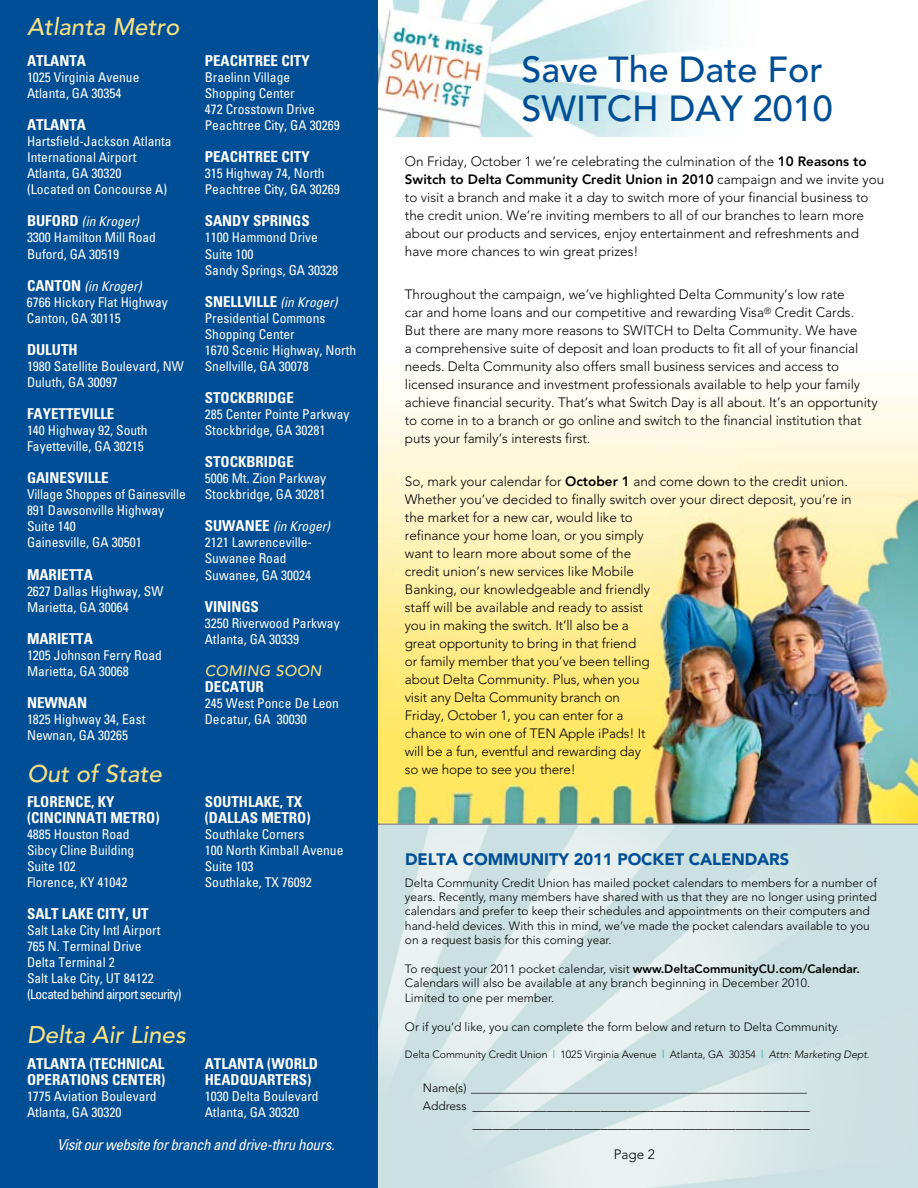
<style>
.page{position:relative;width:918px;height:1188px;background:#fff}
.page>*{position:absolute;margin:0;border:0;box-sizing:border-box;transform-origin:0 0}
.t1{font:500 36px/39px "Avenir";color:#004e95}
.t2{font:italic 500 24px "Avenir";color:#f6e085}
.t3{font:900 16.5px "Avenir";letter-spacing:-.005em;color:#004e95}
.t4{font:700 condensed 15px/16px "Univers";color:#fff}
.t5{font:italic condensed 15px "Univers";letter-spacing:-.03em;color:#fff}
.t6{font:italic 500 15px "Avenir";letter-spacing:.16em;color:#f6e085}
.t7{font:300 13.5px/18px "Avenir";color:#000}
.t8{font:condensed 13.5px/16px "Univers";color:#fff}
.t9{font:300 12px/14.4px "Avenir";color:#000}
.t10{font:300 10.5px "Avenir";letter-spacing:-.005em;color:#000}
.s1{font-weight:700;font-size:15px}
.s2{font-style:italic}
.s3{font-weight:400;font-style:italic;font-size:13.5px}
.s4{font-weight:800}
.s5{color:#0097a5}
.s6{font-size:12px}
</style>
<div class="page">
<img style="left:378px;top:825px;width:540px;height:363px">
<img style="left:378px;top:377px;width:540px;height:447px">
<img style="left:378px;top:0;width:332px;height:136px">
<div style="left:0;top:0;width:378px;height:1188px;background:#004e95"></div>
<hr style="left:378px;top:824px;width:540px;height:1px;background:#939598">
<h2 class="t2" style="left:27px;top:13px;width:154px">Atlanta Metro</h2>
<p class="t4" style="left:27px;top:53px;width:60px">ATLANTA</p>
<p class="t8" style="left:27px;top:69px;width:114px">1025 Virginia Avenue<br>Atlanta, GA 30354</p>
<p class="t4" style="left:27px;top:117px;width:60px">ATLANTA</p>
<p class="t8" style="left:27px;top:133px;width:146px">Hartsfield-Jackson Atlanta<br>International Airport<br>Atlanta, GA 30320 (Located on Concourse A)</p>
<p class="t8" style="left:27px;top:213px;width:130px"><span class="s1">BUFORD</span> <span class="s2">(in Kroger)<br></span>3300 Hamilton Mill Road<br>Buford, GA 30519</p>
<p class="t8" style="left:27px;top:278px;width:142px"><span class="s1">CANTON</span> <span class="s2">(in Kroger)<br></span>6766 Hickory Flat Highway<br>Canton, GA 30115</p>
<p class="t4" style="left:27px;top:341px;width:52px">DULUTH</p>
<p class="t8" style="left:27px;top:358px;width:158px">1980 Satellite Boulevard, NW<br>Duluth, GA 30097</p>
<p class="t4" style="left:27px;top:406px;width:89px">FAYETTEVILLE</p>
<p class="t8" style="left:27px;top:422px;width:122px">140 Highway 92, South<br>Fayetteville, GA 30215</p>
<p class="t4" style="left:27px;top:470px;width:83px">GAINESVILLE</p>
<p class="t8" style="left:27px;top:486px;width:160px">Village Shoppes of Gainesville<br>891 Dawsonville Highway<br>Suite 140<br>Gainesville, GA 30501</p>
<p class="t4" style="left:27px;top:566px;width:67px">MARIETTA</p>
<p class="t8" style="left:27px;top:583px;width:138px">2627 Dallas Highway, SW<br>Marietta, GA 30064</p>
<p class="t4" style="left:27px;top:630px;width:67px">MARIETTA</p>
<p class="t8" style="left:27px;top:647px;width:136px">1205 Johnson Ferry Road<br>Marietta, GA 30068</p>
<p class="t4" style="left:27px;top:695px;width:62px">NEWNAN</p>
<p class="t8" style="left:27px;top:711px;width:120px">1825 Highway 34, East<br>Newnan, GA 30265</p>
<h2 class="t2" style="left:27px;top:760px;width:136px">Out of State</h2>
<p class="t4" style="left:27px;top:793px;width:134px">FLORENCE, KY (CINCINNATI METRO)</p>
<p class="t8" style="left:27px;top:826px;width:109px">4885 Houston Road<br>Sibcy Cline Building<br>Suite 102<br>Florence, KY 41042</p>
<p class="t4" style="left:27px;top:905px;width:114px">SALT LAKE CITY, UT</p>
<p class="t8" style="left:27px;top:922px;width:156px">Salt Lake City Intl Airport<br>765 N. Terminal Drive<br>Delta Terminal 2<br>Salt Lake City, UT 84122 (Located behind airport security)</p>
<h2 class="t2" style="left:27px;top:1021px;width:160px">Delta Air Lines</h2>
<p class="t4" style="left:27px;top:1055px;width:140px">ATLANTA (TECHNICAL<br>OPERATIONS CENTER)</p>
<p class="t8" style="left:27px;top:1088px;width:131px">1775 Aviation Boulevard<br>Atlanta, GA 30320</p>
<p class="t4" style="left:205px;top:53px;width:107px">PEACHTREE CITY</p>
<p class="t8" style="left:205px;top:69px;width:136px">Braelinn Village<br>Shopping Center<br>472 Crosstown Drive<br>Peachtree City, GA 30269</p>
<p class="t4" style="left:205px;top:149px;width:107px">PEACHTREE CITY</p>
<p class="t8" style="left:205px;top:165px;width:136px">315 Highway 74, North<br>Peachtree City, GA 30269</p>
<p class="t4" style="left:205px;top:213px;width:107px">SANDY SPRINGS</p>
<p class="t8" style="left:205px;top:229px;width:135px">1100 Hammond Drive<br>Suite 100<br>Sandy Springs, GA 30328</p>
<p class="t4" style="left:205px;top:293px;width:134px">SNELLVILLE <span class="s3">(in Kroger)</span></p>
<p class="t8" style="left:205px;top:310px;width:153px">Presidential Commons<br>Shopping Center<br>1670 Scenic Highway, North<br>Snellville, GA 30078</p>
<p class="t4" style="left:205px;top:390px;width:91px">STOCKBRIDGE</p>
<p class="t8" style="left:205px;top:406px;width:146px">285 Center Pointe Parkway<br>Stockbridge, GA 30281</p>
<p class="t4" style="left:205px;top:454px;width:91px">STOCKBRIDGE</p>
<p class="t8" style="left:205px;top:470px;width:123px">5006 Mt. Zion Parkway<br>Stockbridge, GA 30281</p>
<p class="t8" style="left:205px;top:518px;width:127px"><span class="s1">SUWANEE</span> <span class="s2">(in Kroger)<br></span>2121 Lawrenceville-<br>Suwanee Road<br>Suwanee, GA 30024</p>
<p class="t4" style="left:205px;top:598px;width:56px">VININGS</p>
<p class="t8" style="left:205px;top:615px;width:136px">3250 Riverwood Parkway<br>Atlanta, GA 30339</p>
<p class="t6" style="left:205px;top:662px;width:115px">Coming Soon</p>
<p class="t4" style="left:205px;top:678px;width:44px">DE CATUR</p>
<p class="t8" style="left:205px;top:695px;width:136px">245 West Ponce De Leon<br>Decatur, GA 30030</p>
<p class="t4" style="left:205px;top:793px;width:107px">SOUTHLAKE, TX (DALLAS METRO)</p>
<p class="t8" style="left:205px;top:826px;width:140px">Southlake Corners<br>100 North Kimball Avenue<br>Suite 103<br>Southlake, TX 76092</p>
<p class="t4" style="left:205px;top:1055px;width:115px">ATLANTA (WORLD<br>HEADQUARTERS)</p>
<p class="t8" style="left:205px;top:1088px;width:115px">1030 Delta Boulevard<br>Atlanta, GA 30320</p>
<p class="t5" style="left:57px;top:1135px;width:279px">Visit our website for branch and drive-thru hours.</p>
<h1 class="t1" style="left:521px;top:51px;width:313px">Save The Date For<br>SWITCH DAY 2010</h1>
<p class="t7" style="left:405px;top:153px;width:481px">On Friday, October 1 we’re celebrating the culmination of the <span class="s4">10 Reasons to Switch to Delta Community Credit Union in 2010</span> campaign and we invite you to visit a branch and make it a day to switch more of your financial business to the credit union. We’re inviting members to all of our branches to learn more about our products and services, enjoy entertainment and refreshments and have more chances to win great prizes!</p>
<p class="t7" style="left:405px;top:285px;width:474px">Throughout the campaign, we’ve highlighted Delta Community’s low rate<br>car and home loans and our competitive and rewarding Visa<sup>®</sup> Credit Cards.<br>But there are many more reasons to SWITCH to Delta Community. We have<br>a comprehensive suite of deposit and loan products to fit all of your financial needs. Delta Community also offers small business services and access to licensed insurance and investment professionals available to help your family achieve financial security. That’s what Switch Day is all about. It’s an opportunity to come in to a branch or go online and switch to the financial institution that puts your family’s interests first.</p>
<p class="t7" style="left:405px;top:472px;width:448px">So, mark your calendar for <span class="s4">October 1</span> and come down to the credit union.<br>Whether you’ve decided to finally switch over your direct deposit, you’re in the market for a new car, would like to<br>refinance your home loan, or you simply<br>want to learn more about some of the<br>credit union’s new services like Mobile<br>Banking, our knowledgeable and friendly<br>staff will be available and ready to assist<br>you in making the switch. It’ll also be a<br>great opportunity to bring in that friend<br>or family member that you’ve been telling<br>about Delta Community. Plus, when you<br>visit any Delta Community branch on<br>Friday, October 1, you can enter for a<br>chance to win one of TEN Apple iPads! It<br>will be a fun, eventful and rewarding day<br>so we hope to see you there!</p>
<p class="t3" style="left:405px;top:850px;width:375px">DELTA COMMUNITY 2011 POCKET CALENDARS</p>
<p class="t9" style="left:405px;top:875px;width:473px">Delta Community Credit Union has mailed pocket calendars to members for a number of years. Recently, many members have shared with us that they are no longer using printed calendars and prefer to keep their schedules and appointments on their computers and hand-held devices. With this in mind, we’ve made the pocket calendars available to you on a request basis for this coming year.</p>
<p class="t9" style="left:405px;top:962px;width:457px">To request your 2011 pocket calendar, visit <span class="s4">www.DeltaCommunityCU.com/Calendar.<br></span>Calendars will also be available at any branch beginning in December 2010.<br>Limited to one per member.</p>
<p class="t9" style="left:405px;top:1019px;width:436px">Or if you’d like, you can complete the form below and return to Delta Community.</p>
<p class="t10" style="left:405px;top:1048px;width:466px">Delta Community Credit Union <span class="s5">|</span> 1025 Virginia Avenue <span class="s5">|</span> Atlanta, GA 30354 <span class="s5">|</span> <span class="s2">Attn: Marketing Dept.</span></p>
<p class="t9" style="left:423px;top:1081px;width:386px">Name(s) ________________________________________________________</p>
<p class="t7" style="left:423px;top:1096px;width:389px;text-align:right"><span class="s6">Address</span> __________________________________________________ __________________________________________________</p>
<p class="t7" style="left:614px;top:1145px;width:43px">Page 2</p>
</div>
